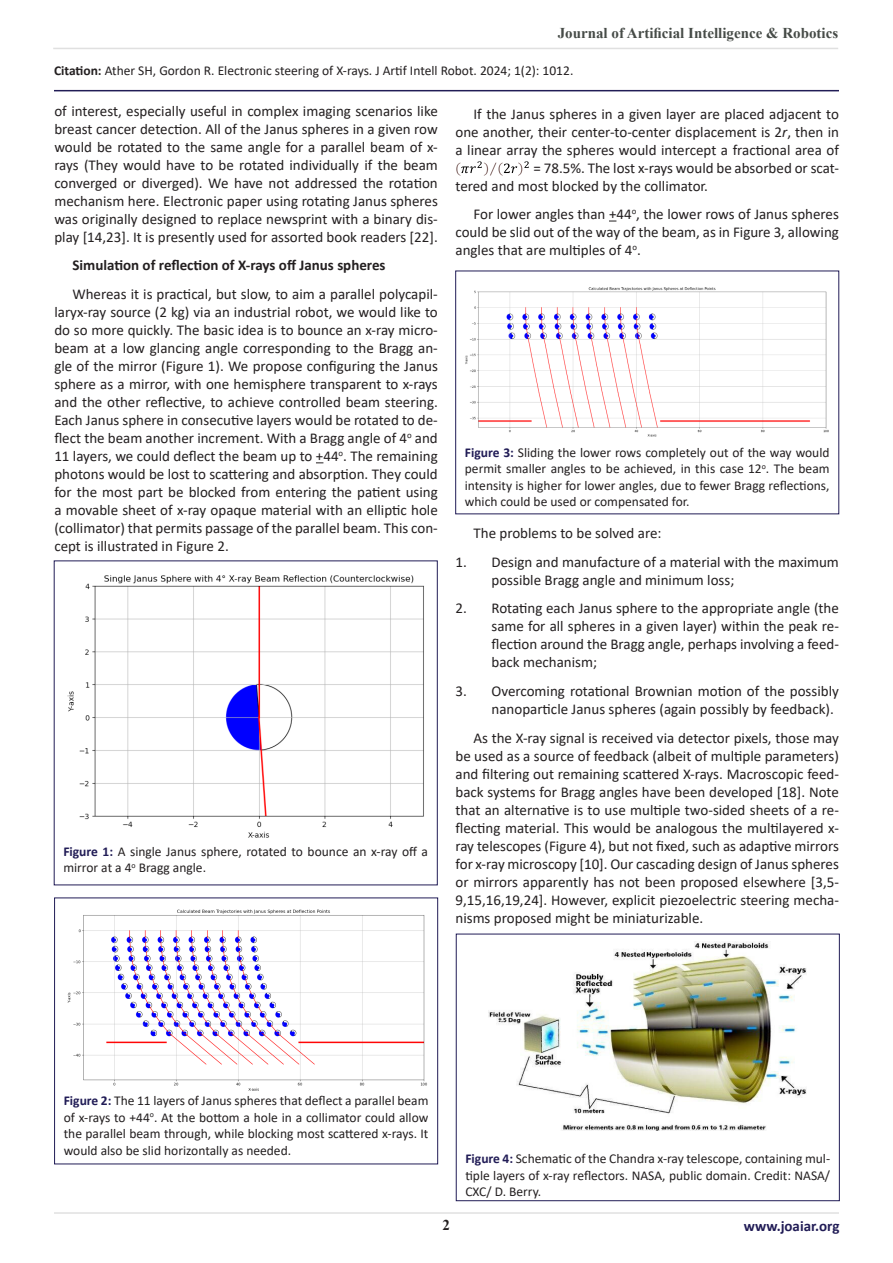
<style>
.page{position:relative;width:893px;height:1263px;background:#fff}
.page>*{position:absolute;margin:0;border:0;box-sizing:border-box;transform-origin:0 0}
.List_Paragraph{font:15px/18px "Calibri";color:#231f20;text-align:justify}
.t1{font:700 15px "Calibri";color:#231f20}
.t2{font:700 15px "Times New Roman";color:#464b47}
.t3{font:700 15px "Calibri";color:#211c56}
.t4{font:700 15px "Times New Roman";color:#231f20}
.t5{font:13.5px/16.5px "Calibri";color:#231f20;text-align:justify}
.s1{font-weight:700}
.s2{font-style:italic}
.s3{font-weight:700;color:#211c56}
</style>
<div class="page">
<hr style="left:54px;top:1212px;width:785px;height:2px;background:#e0e0e0">
<hr style="left:53px;top:48px;width:785px;height:1px;background:#e0e0e0">
<hr style="left:54px;top:90px;width:785px;height:1px;background:#211c56">
<img style="left:67px;top:575px;width:357px;height:263px">
<div style="left:54px;top:898px;width:384px;height:266px;border:1px solid #211c56"></div>
<img style="left:67px;top:909px;width:360px;height:182px">
<svg style="left:456px;top:161px;width:73px;height:15px"></svg>
<img style="left:465px;top:287px;width:364px;height:150px">
<div style="left:456px;top:934px;width:383px;height:267px;border:1px solid #211c56"></div>
<img style="left:489px;top:941px;width:318px;height:189px">
<p class="t2" style="left:558px;top:22px;width:282px">Journal of Artificial Intelligence &amp; Robotics</p>
<p class="t5" style="left:54px;top:62px;width:521px"><span class="s1">Citation:</span> Ather SH, Gordon R. Electronic steering of X-rays. J Artif Intell Robot. 2024; 1(2): 1012.</p>
<p class="List_Paragraph" style="left:54px;top:101px;width:385px">of interest, especially useful in complex imaging scenarios like breast cancer detection. All of the Janus spheres in a given row would be rotated to the same angle for a parallel beam of x&shy;rays (They would have to be rotated individually if the beam converged or diverged). We have not addressed the rotation mechanism here. Electronic paper using rotating Janus spheres was originally designed to replace newsprint with a binary dis&shy;play [14,23]. It is presently used for assorted book readers [22].</p>
<p class="t1" style="left:72px;top:255px;width:315px">Simulation of reflection of X-rays off Janus spheres</p>
<p class="List_Paragraph" style="left:54px;top:285px;width:385px;text-indent:18px">Whereas it is practical, but slow, to aim a parallel polycapil&shy;laryx-ray source (2 kg) via an industrial robot, we would like to do so more quickly. The basic idea is to bounce an x-ray micro&shy;beam at a low glancing angle corresponding to the Bragg an&shy;gle of the mirror (Figure 1). We propose configuring the Janus sphere as a mirror, with one hemisphere transparent to x-rays and the other reflective, to achieve controlled beam steering.<br>Each Janus sphere in consecutive layers would be rotated to de&shy;flect the beam another increment. With a Bragg angle of 4<sup>o</sup> and 11 layers, we could deflect the beam up to +44<sup>o</sup>. The remaining photons would be lost to scattering and absorption. They could for the most part be blocked from entering the patient using a movable sheet of x-ray opaque material with an elliptic hole (collimator) that permits passage of the parallel beam. This con&shy;cept is illustrated in Figure 2.</p>
<p class="List_Paragraph" style="left:473px;top:104px;width:367px">If the Janus spheres in a given layer are placed adjacent to</p>
<p class="List_Paragraph" style="left:455px;top:122px;width:385px">one another, their center-to-center displacement is 2<span class="s2">r</span>, then in</p>
<p class="List_Paragraph" style="left:455px;top:140px;width:385px">a linear array the spheres would intercept a fractional area of</p>
<p class="List_Paragraph" style="left:533px;top:158px;width:307px">= 78.5%. The lost x-rays would be absorbed or scat-</p>
<p class="List_Paragraph" style="left:455px;top:176px;width:254px">tered and most blocked by the collimator.</p>
<p class="List_Paragraph" style="left:455px;top:205px;width:385px;text-indent:18px">For lower angles than +44<sup>o</sup>, the lower rows of Janus spheres could be slid out of the way of the beam, as in Figure 3, allowing angles that are multiples of 4<sup>o</sup>.</p>
<p class="t5" style="left:465px;top:443px;width:366px"><span class="s3">Figure 3:</span> Sliding the lower rows completely out of the way would permit smaller angles to be achieved, in this case 12<sup>o</sup>. The beam intensity is higher for lower angles, due to fewer Bragg reflections, which could be used or compensated for.</p>
<p class="List_Paragraph" style="left:473px;top:523px;width:190px">The problems to be solved are:</p>
<p class="List_Paragraph" style="left:491px;top:552px;width:349px;text-indent:-36px">1. Design and manufacture of a material with the maximum possible Bragg angle and minimum loss;</p>
<p class="List_Paragraph" style="left:491px;top:599px;width:349px;text-indent:-36px">2. Rotating each Janus sphere to the appropriate angle (the same for all spheres in a given layer) within the peak re&shy;flection around the Bragg angle, perhaps involving a feed&shy;back mechanism;</p>
<p class="List_Paragraph" style="left:491px;top:682px;width:349px;text-indent:-36px">3. Overcoming rotational Brownian motion of the possibly nanoparticle Janus spheres (again possibly by feedback).</p>
<p class="List_Paragraph" style="left:455px;top:729px;width:385px;text-indent:18px">As the X-ray signal is received via detector pixels, those may be used as a source of feedback (albeit of multiple parameters) and filtering out remaining scattered X-rays. Macroscopic feed&shy;back systems for Bragg angles have been developed [18]. Note that an alternative is to use multiple two-sided sheets of a re&shy;flecting material. This would be analogous the multilayered x&shy;ray telescopes (Figure 4), but not fixed, such as adaptive mirrors for x-ray microscopy [10]. Our cascading design of Janus spheres or mirrors apparently has not been proposed elsewhere [3,5- 9,15,16,19,24]. However, explicit piezoelectric steering mecha&shy;nisms proposed might be miniaturizable.</p>
<p class="t5" style="left:63px;top:843px;width:366px"><span class="s3">Figure 1:</span> A single Janus sphere, rotated to bounce an x-ray off a mirror at a 4<sup>o</sup> Bragg angle.</p>
<p class="t5" style="left:64px;top:1092px;width:366px"><span class="s3">Figure 2:</span> The 11 layers of Janus spheres that deflect a parallel beam of x-rays to +44<sup>o</sup>. At the bottom a hole in a collimator could allow the parallel beam through, while blocking most scattered x-rays. It would also be slid horizontally as needed.</p>
<p class="t5" style="left:465px;top:1150px;width:366px"><span class="s3">Figure 4:</span> Schematic of the Chandra x-ray telescope, containing mul&shy;tiple layers of x-ray reflectors. NASA, public domain. Credit: NASA/ CXC/ D. Berry.</p>
<p class="t4" style="left:442px;top:1214px;width:9px">2</p>
<p class="t3" style="left:744px;top:1216px;width:97px">www.joaiar.org</p>
</div>
